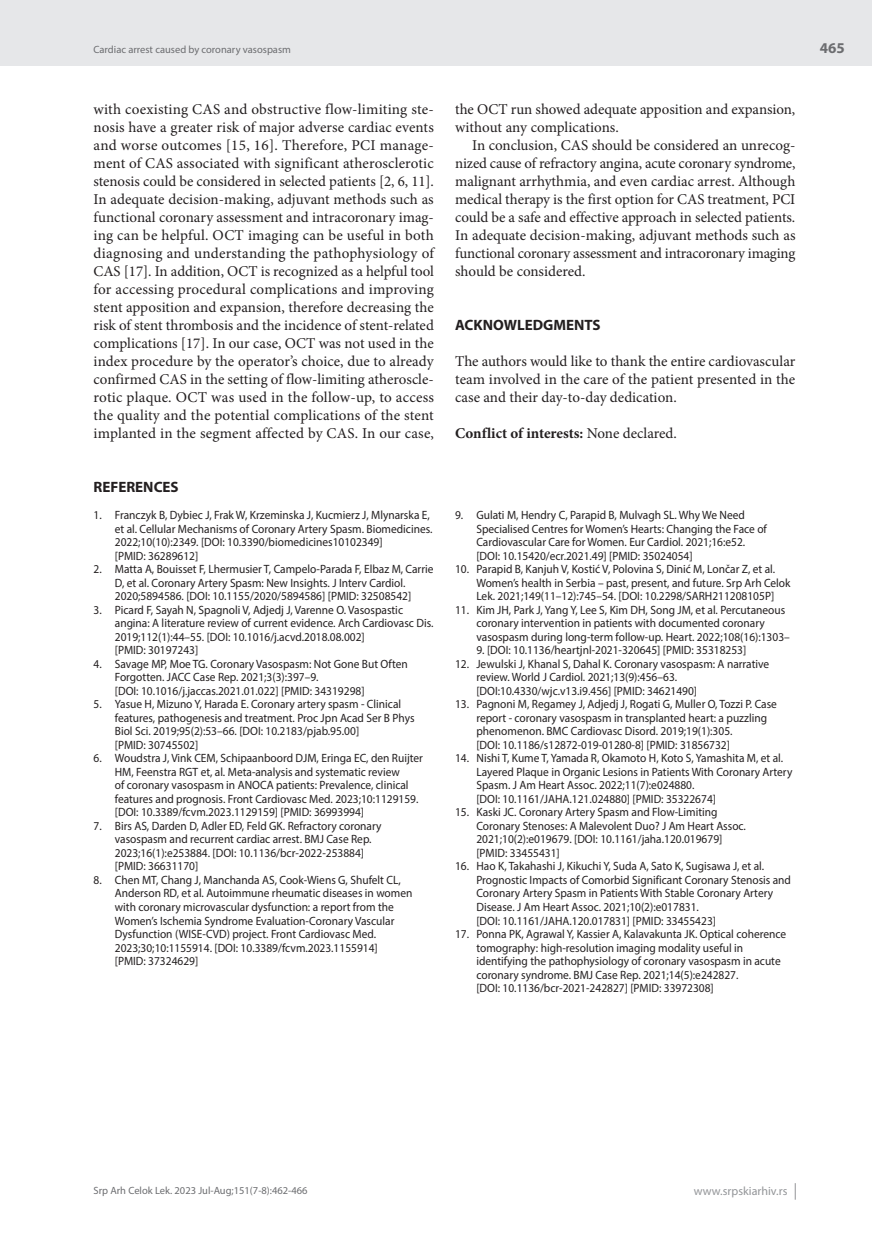
<style>
.page{position:relative;width:872px;height:1234px;background:#fff}
.page>*{position:absolute;margin:0;border:0;box-sizing:border-box;transform-origin:0 0}
.t1{font:15px/18px "Minion Pro";color:#231f20;text-align:justify}
.t2{font:700 15px "Minion Pro";color:#231f20}
.t3{font:700 15px "Myriad Pro";color:#231f20}
.t4{font:700 15px "Myriad Pro";color:#6c6d70}
.t5{font:12px/13.5px "Myriad Pro";color:#231f20;scale:.95 1}
.t6{font:12px "Myriad Pro";color:#939598}
.t7{font:10.5px "Myriad Pro";color:#6c6d70}
.s1{font-weight:400}
</style>
<div class="page">
<div style="left:0;top:0;width:872px;height:66px;background:#e6e7e9"></div>
<svg style="left:795px;top:1183px;width:1px;height:16px"></svg>
<p class="t7" style="left:94px;top:43px;width:199px">Cardiac arrest caused by coronary vasospasm</p>
<p class="t1" style="left:94px;top:100px;width:342px">with coexisting CAS and obstructive flow-limiting ste&shy;nosis have a greater risk of major adverse cardiac events and worse outcomes [15, 16]. Therefore, PCI manage&shy;ment of CAS associated with significant atherosclerotic stenosis could be considered in selected patients [2, 6, 11].<br>In adequate decision-making, adjuvant methods such as functional coronary assessment and intracoronary imag&shy;ing can be helpful. OCT imaging can be useful in both diagnosing and understanding the pathophysiology of CAS [17]. In addition, OCT is recognized as a helpful tool for accessing procedural complications and improving stent apposition and expansion, therefore decreasing the risk of stent thrombosis and the incidence of stent-related complications [17]. In our case, OCT was not used in the index procedure by the operator’s choice, due to already confirmed CAS in the setting of flow-limiting atheroscle&shy;rotic plaque. OCT was used in the follow-up, to access the quality and the potential complications of the stent implanted in the segment affected by CAS. In our case,</p>
<p class="t1" style="left:455px;top:100px;width:342px">the OCT run showed adequate apposition and expansion, without any complications.</p>
<p class="t1" style="left:455px;top:136px;width:342px;text-indent:17px">In conclusion, CAS should be considered an unrecog&shy;nized cause of refractory angina, acute coronary syndrome, malignant arrhythmia, and even cardiac arrest. Although medical therapy is the first option for CAS treatment, PCI could be a safe and effective approach in selected patients.<br>In adequate decision-making, adjuvant methods such as functional coronary assessment and intracoronary imaging should be considered.</p>
<p class="t3" style="left:455px;top:315px;width:147px">ACKNOWLEDGMENTS</p>
<p class="t1" style="left:455px;top:352px;width:342px">The authors would like to thank the entire cardiovascular team involved in the care of the patient presented in the case and their day-to-day dedication.</p>
<p class="t2" style="left:455px;top:422px;width:223px">Conflict of interests: <span class="s1">None declared.</span></p>
<p class="t3" style="left:94px;top:477px;width:87px">REFERENCES</p>
<p class="t5" style="left:115px;top:508px;width:336px;text-indent:-21px">1. Franczyk B, Dybiec J, Frak W, Krzeminska J, Kucmierz J, Mlynarska E, et al. Cellular Mechanisms of Coronary Artery Spasm. Biomedicines.<br>2022;10(10):2349. [DOI: 10.3390/biomedicines10102349]<br>[PMID: 36289612]</p>
<p class="t5" style="left:94px;top:562px;width:359px;text-align:center">2. Matta A, Bouisset F, Lhermusier T, Campelo-Parada F, Elbaz M, Carrie<br>D, et al. Coronary Artery Spasm: New Insights. J Interv Cardiol.<br>2020;5894586. [DOI: 10.1155/2020/5894586] [PMID: 32508542]</p>
<p class="t5" style="left:115px;top:602px;width:337px;text-indent:-21px">3. Picard F, Sayah N, Spagnoli V, Adjedj J, Varenne O. Vasospastic angina: A literature review of current evidence. Arch Cardiovasc Dis.<br>2019;112(1):44–55. [DOI: 10.1016/j.acvd.2018.08.002]<br>[PMID: 30197243]</p>
<p class="t5" style="left:115px;top:656px;width:310px;text-indent:-21px">4. Savage MP, Moe TG. Coronary Vasospasm: Not Gone But Often<br>Forgotten. JACC Case Rep. 2021;3(3):397–9.<br>[DOI: 10.1016/j.jaccas.2021.01.022] [PMID: 34319298]</p>
<p class="t5" style="left:115px;top:697px;width:317px;text-indent:-21px">5. Yasue H, Mizuno Y, Harada E. Coronary artery spasm - Clinical features, pathogenesis and treatment. Proc Jpn Acad Ser B Phys Biol Sci. 2019;95(2):53–66. [DOI: 10.2183/pjab.95.00]<br>[PMID: 30745502]</p>
<p class="t5" style="left:115px;top:751px;width:326px;text-indent:-21px">6. Woudstra J, Vink CEM, Schipaanboord DJM, Eringa EC, den Ruijter HM, Feenstra RGT et, al. Meta-analysis and systematic review<br>of coronary vasospasm in ANOCA patients: Prevalence, clinical features and prognosis. Front Cardiovasc Med. 2023;10:1129159. [DOI: 10.3389/fcvm.2023.1129159] [PMID: 36993994]</p>
<p class="t5" style="left:115px;top:818px;width:282px;text-indent:-21px">7. Birs AS, Darden D, Adler ED, Feld GK. Refractory coronary vasospasm and recurrent cardiac arrest. BMJ Case Rep.<br>2023;16(1):e253884. [DOI: 10.1136/bcr-2022-253884] [PMID: 36631170]</p>
<p class="t5" style="left:115px;top:872px;width:315px;text-indent:-21px">8. Chen MT, Chang J, Manchanda AS, Cook-Wiens G, Shufelt CL, Anderson RD, et al. Autoimmune rheumatic diseases in women with coronary microvascular dysfunction: a report from the Women’s Ischemia Syndrome Evaluation-Coronary Vascular Dysfunction (WISE-CVD) project. Front Cardiovasc Med.<br>2023;30;10:1155914. [DOI: 10.3389/fcvm.2023.1155914]<br>[PMID: 37324629]</p>
<p class="t5" style="left:476px;top:508px;width:307px;text-indent:-21px">9. Gulati M, Hendry C, Parapid B, Mulvagh SL. Why We Need Specialised Centres for Women’s Hearts: Changing the Face of Cardiovascular Care for Women. Eur Cardiol. 2021;16:e52. [DOI: 10.15420/ecr.2021.49] [PMID: 35024054]</p>
<p class="t5" style="left:476px;top:562px;width:332px;text-indent:-21px">10. Parapid B, Kanjuh V, Kostić V, Polovina S, Dinić M, Lončar Z, et al.<br>Women’s health in Serbia – past, present, and future. Srp Arh Celok<br>Lek. 2021;149(11–12):745–54. [DOI: 10.2298/SARH211208105P]</p>
<p class="t5" style="left:476px;top:602px;width:331px;text-indent:-21px">11. Kim JH, Park J, Yang Y, Lee S, Kim DH, Song JM, et al. Percutaneous coronary intervention in patients with documented coronary vasospasm during long-term follow-up. Heart. 2022;108(16):1303–</p>
<p class="t5" style="left:476px;top:643px;width:286px">9. [DOI: 10.1136/heartjnl-2021-320645] [PMID: 35318253]</p>
<p class="t5" style="left:476px;top:656px;width:310px;text-indent:-21px">12. Jewulski J, Khanal S, Dahal K. Coronary vasospasm: A narrative review. World J Cardiol. 2021;13(9):456–63. [DOI:10.4330/wjc.v13.i9.456] [PMID: 34621490]</p>
<p class="t5" style="left:476px;top:697px;width:318px;text-indent:-21px">13. Pagnoni M, Regamey J, Adjedj J, Rogati G, Muller O, Tozzi P. Case report - coronary vasospasm in transplanted heart: a puzzling phenomenon. BMC Cardiovasc Disord. 2019;19(1):305.<br>[DOI: 10.1186/s12872-019-01280-8] [PMID: 31856732]</p>
<p class="t5" style="left:476px;top:751px;width:334px;text-indent:-21px">14. Nishi T, Kume T, Yamada R, Okamoto H, Koto S, Yamashita M, et al.<br>Layered Plaque in Organic Lesions in Patients With Coronary Artery Spasm. J Am Heart Assoc. 2022;11(7):e024880.<br>[DOI: 10.1161/JAHA.121.024880] [PMID: 35322674]</p>
<p class="t5" style="left:476px;top:805px;width:285px;text-indent:-21px">15. Kaski JC. Coronary Artery Spasm and Flow-Limiting Coronary Stenoses: A Malevolent Duo? J Am Heart Assoc.<br>2021;10(2):e019679. [DOI: 10.1161/jaha.120.019679] [PMID: 33455431]</p>
<p class="t5" style="left:476px;top:859px;width:333px;text-indent:-21px">16. Hao K, Takahashi J, Kikuchi Y, Suda A, Sato K, Sugisawa J, et al.<br>Prognostic Impacts of Comorbid Significant Coronary Stenosis and Coronary Artery Spasm in Patients With Stable Coronary Artery Disease. J Am Heart Assoc. 2021;10(2):e017831.<br>[DOI: 10.1161/JAHA.120.017831] [PMID: 33455423]</p>
<p class="t5" style="left:476px;top:926px;width:327px;text-indent:-21px">17. Ponna PK, Agrawal Y, Kassier A, Kalavakunta JK. Optical coherence tomography: high-resolution imaging modality useful in identifying the pathophysiology of coronary vasospasm in acute coronary syndrome. BMJ Case Rep. 2021;14(5):e242827.<br>[DOI: 10.1136/bcr-2021-242827] [PMID: 33972308]</p>
<p class="t4" style="left:820px;top:38px;width:26px">465</p>
<p class="t7" style="left:94px;top:1184px;width:216px">Srp Arh Celok Lek. 2023 Jul-Aug;151(7-8):462-466</p>
<p class="t6" style="left:694px;top:1183px;width:95px">www.srpskiarhiv.rs</p>
</div>
